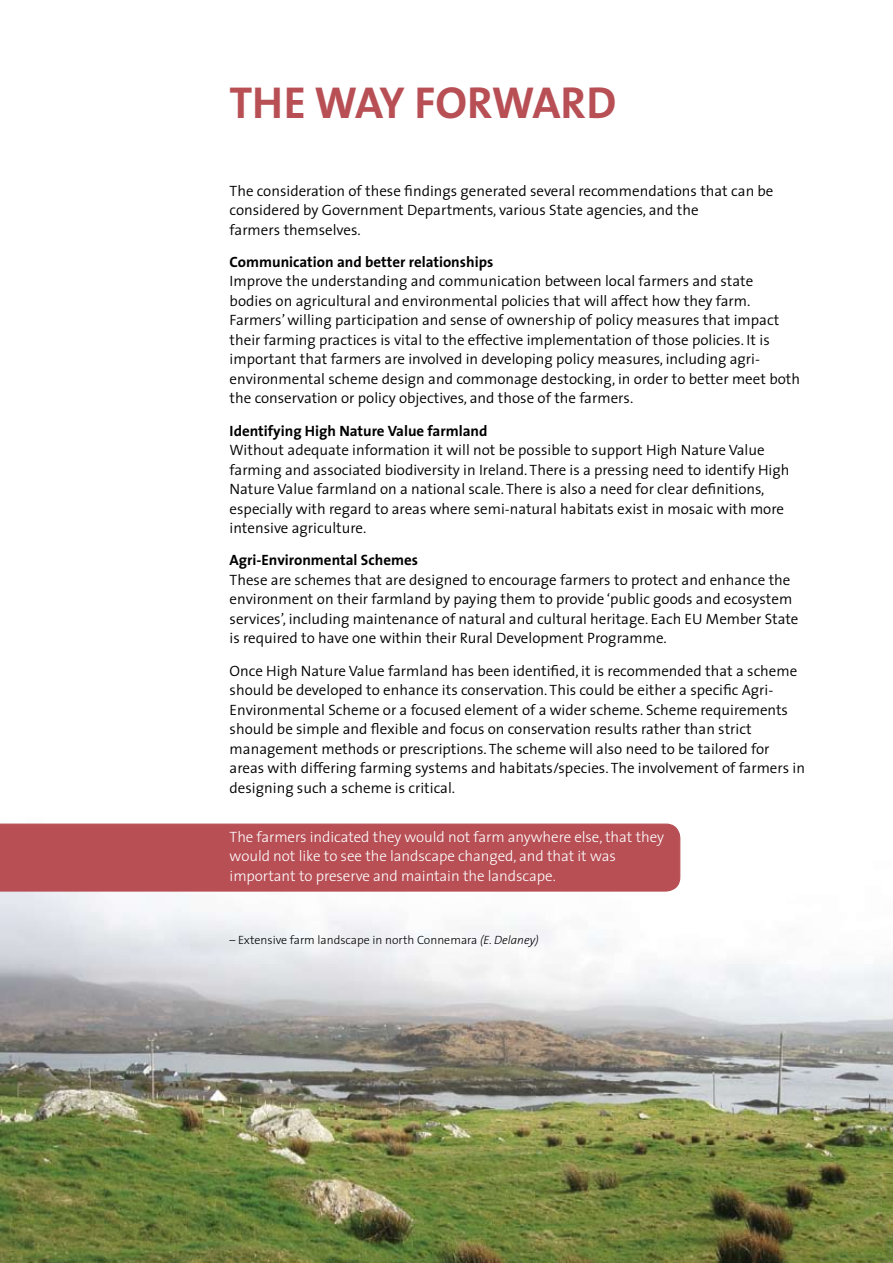
<style>
.page{position:relative;width:893px;height:1263px;background:#fff}
.page>*{position:absolute;margin:0;border:0;box-sizing:border-box;transform-origin:0 0}
.t1{font:700 45px "The Sans";letter-spacing:-.005em;color:#b74f55}
.t2{font:300 15px/19.5px "The Sans";color:#000}
.t3{font:300 15px/19.6px "The Sans";letter-spacing:-.005em;color:#fff}
.t4{font:700 15px "The Sans";color:#000}
.t5{font:300 12px "The Sans";color:#000}
.s1{font-style:italic}
</style>
<div class="page">
<img style="left:0;top:836px;width:893px;height:427px">
<div style="left:0;top:823px;width:680px;height:68px;background:#b74f55"></div>
<h1 class="t1" style="left:230px;top:65px;width:388px">THE WAY FORWARD</h1>
<p class="t2" style="left:230px;top:180px;width:545px">The consideration of these findings generated several recommendations that can be considered by Government Departments, various State agencies, and the<br>farmers themselves.</p>
<p class="t4" style="left:230px;top:249px;width:265px">Communication and better relationships</p>
<p class="t2" style="left:230px;top:271px;width:572px">Improve the understanding and communication between local farmers and state<br>bodies on agricultural and environmental policies that will affect how they farm.<br>Farmers’ willing participation and sense of ownership of policy measures that impact their farming practices is vital to the effective implementation of those policies. It is important that farmers are involved in developing policy measures, including agri&shy;environmental scheme design and commonage destocking, in order to better meet both the conservation or policy objectives, and those of the farmers.</p>
<p class="t4" style="left:230px;top:418px;width:259px">Identifying High Nature Value farmland</p>
<p class="t2" style="left:230px;top:440px;width:561px">Without adequate information it will not be possible to support High Nature Value farming and associated biodiversity in Ireland. There is a pressing need to identify High Nature Value farmland on a national scale. There is also a need for clear definitions, especially with regard to areas where semi-natural habitats exist in mosaic with more intensive agriculture.</p>
<p class="t4" style="left:230px;top:548px;width:190px">Agri-Environmental Schemes</p>
<p class="t2" style="left:230px;top:570px;width:570px">These are schemes that are designed to encourage farmers to protect and enhance the environment on their farmland by paying them to provide ‘public goods and ecosystem services’, including maintenance of natural and cultural heritage. Each EU Member State is required to have one within their Rural Development Programme.</p>
<p class="t2" style="left:230px;top:660px;width:577px">Once High Nature Value farmland has been identified, it is recommended that a scheme should be developed to enhance its conservation. This could be either a specific Agri-Environmental Scheme or a focused element of a wider scheme. Scheme requirements should be simple and flexible and focus on conservation results rather than strict management methods or prescriptions. The scheme will also need to be tailored for areas with differing farming systems and habitats/species. The involvement of farmers in designing such a scheme is critical.</p>
<p class="t3" style="left:230px;top:826px;width:436px">The farmers indicated they would not farm anywhere else, that they would not like to see the landscape changed, and that it was important to preserve and maintain the landscape.</p>
<p class="t5" style="left:230px;top:930px;width:311px">– Extensive farm landscape in north Connemara <span class="s1">(E. Delaney)</span></p>
</div>
